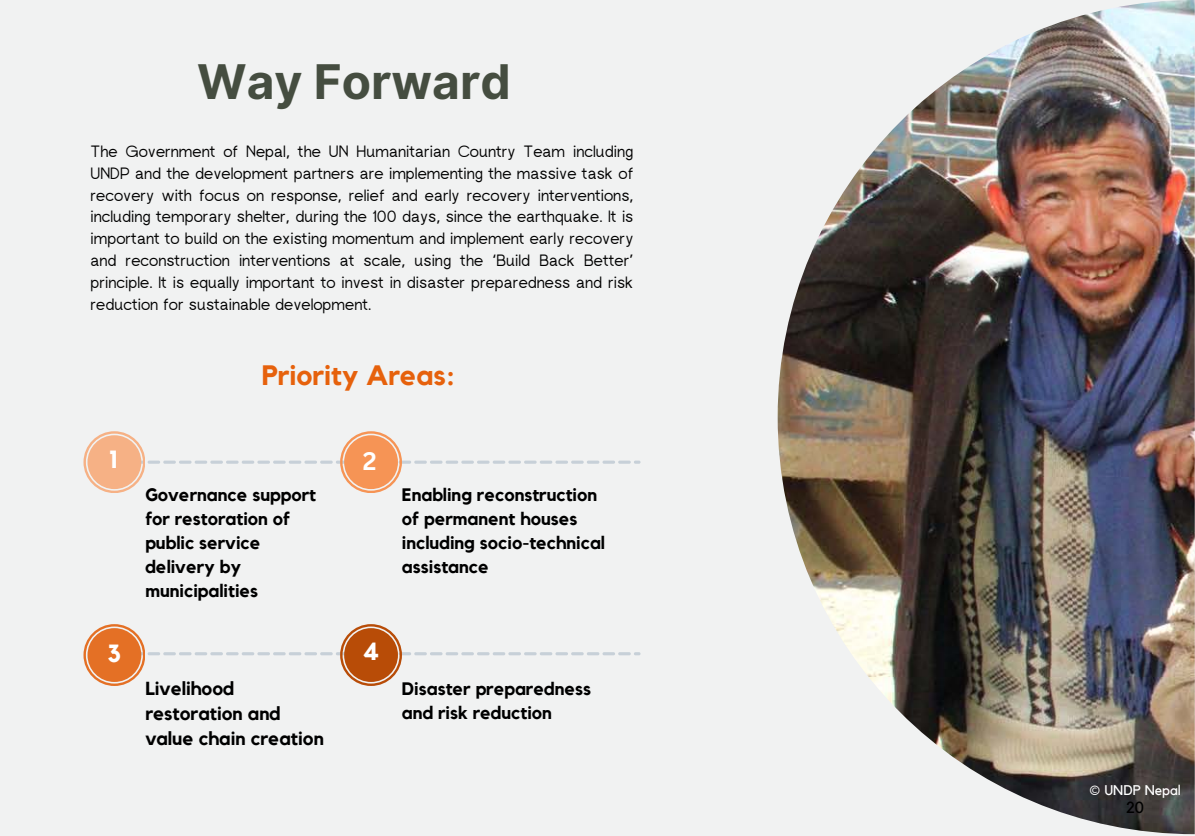
<style>
.page{position:relative;width:1195px;height:836px;background:#fff}
.page>*{position:absolute;margin:0;border:0;box-sizing:border-box;transform-origin:0 0}
.t1{font:700 47.8px "Inter";color:#454d40}
.t2{font:700 28px "Kollektif";color:#e6610c}
.t3{font:700 24.8px "Kollektif";color:#fff}
.t4{font:700 24.8px "Canva Sans";color:#fff}
.t5{font:700 18.8px/25px "Kollektif";color:#000}
.t6{font:700 18px/24px "Kollektif";color:#000}
.t7{font:16.4px/21.8px "rugratssans";color:#000;text-align:justify}
.t8{font:16px "Kollektif";color:#000}
.t9{font:14px "Kollektif";color:#fff}
</style>
<div class="page">
<div style="left:0;top:0;width:1194px;height:835px;background:#f1f2f2"></div>
<svg style="left:83px;top:431px;width:557px;height:61px"></svg>
<div style="left:344px;top:435px;width:54px;height:54px;background:#f69455;border-radius:50%"></div>
<svg style="left:83px;top:624px;width:557px;height:61px"></svg>
<div style="left:87px;top:628px;width:54px;height:54px;background:#e47025;border-radius:50%"></div>
<img style="left:777px;top:0;width:417px;height:834px">
<h1 class="t1" style="left:197px;top:53px;width:315px">Way Forward</h1>
<p class="t7" style="left:90px;top:142px;width:544px">The Government of Nepal, the UN Humanitarian Country Team including UNDP and the development partners are implementing the massive task of recovery with focus on response, relief and early recovery interventions, including temporary shelter, during the 100 days, since the earthquake. It is important to build on the existing momentum and implement early recovery and reconstruction interventions at scale, using the ‘Build Back Better’ principle. It is equally important to invest in disaster preparedness and risk reduction for sustainable development.</p>
<h2 class="t2" style="left:262px;top:362px;width:194px">Priority Areas:</h2>
<h3 class="t3" style="left:109px;top:448px;width:11px">1</h3>
<h3 class="t4" style="left:363px;top:443px;width:15px">2</h3>
<p class="t6" style="left:145px;top:483px;width:172px">Governance support for restoration of public service delivery by municipalities</p>
<p class="t6" style="left:402px;top:483px;width:204px">Enabling reconstruction of permanent houses including socio-technical assistance</p>
<h3 class="t3" style="left:108px;top:641px;width:15px">3</h3>
<h3 class="t3" style="left:362px;top:640px;width:18px">4</h3>
<p class="t5" style="left:145px;top:676px;width:180px">Livelihood restoration and value chain creation</p>
<p class="t6" style="left:402px;top:677px;width:190px">Disaster preparedness and risk reduction</p>
<p class="t9" style="left:1089px;top:784px;width:93px">© UNDP Nepal</p>
<p class="t8" style="left:1125px;top:799px;width:20px">20</p>
</div>
